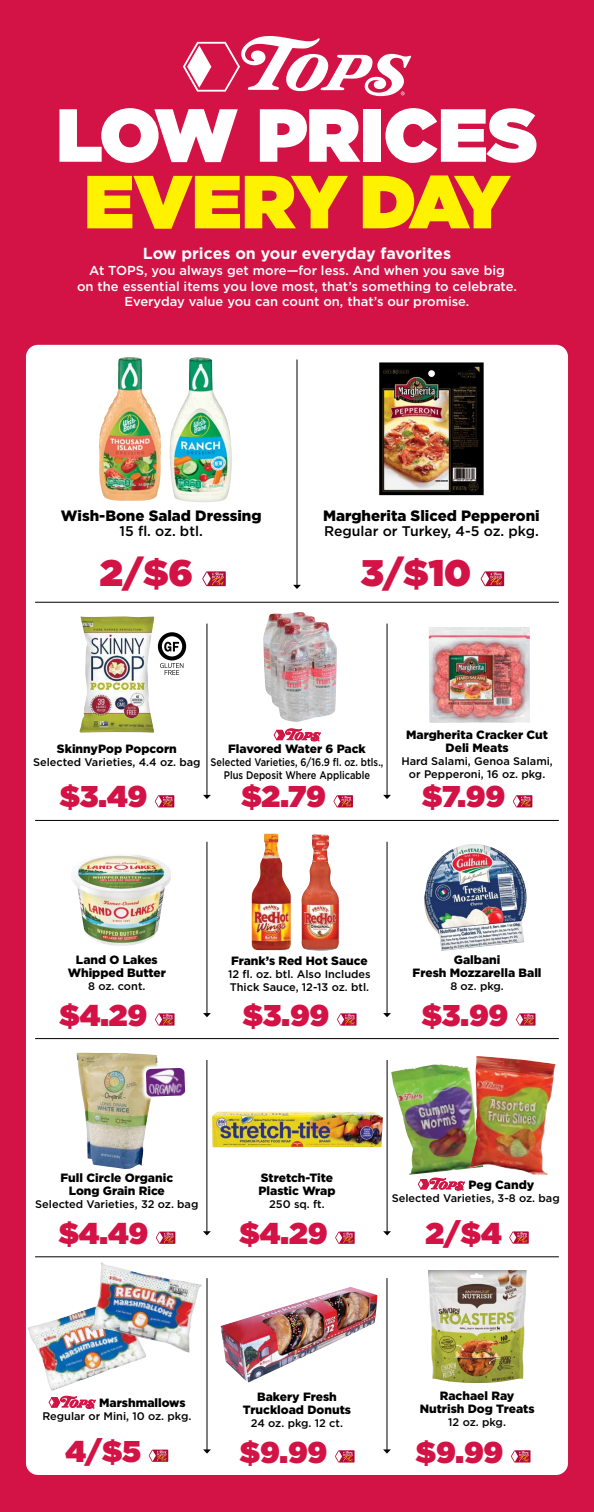
<style>
.page{position:relative;width:594px;height:1512px;background:#d31245}
.page>*{position:absolute;margin:0;border:0;box-sizing:border-box;transform-origin:0 0}
.t1{font:900 75px "Gotham";color:#fff}
.t2{font:900 75px "Gotham";letter-spacing:-.025em;color:#fff200}
.t3{font:900 37px "Gotham";color:#d31245}
.t4{font:900 30px "Gotham";letter-spacing:-.01em;color:#d31245}
.t5{font:700 16px "Gotham";color:#fff}
.t6{font:900 15px "Gotham";color:#000}
.t7{font:500 14px "Gotham";color:#000}
.t8{font:500 13px/15.6px "Gotham";color:#fff;text-align:center}
.t9{font:900 12px/13px "Gotham";color:#000;text-align:center}
.t10{font:500 11px/13px "Gotham";color:#000;text-align:center}
.t11{font:500 11px/13px "Gotham";color:#000;text-align:center;scale:.85 1}
</style>
<div class="page">
<div style="left:26px;top:345px;width:542px;height:1130px;background:#fff;border-radius:12px"></div>
<svg style="left:183px;top:36px;width:228px;height:60px"></svg>
<svg style="left:155px;top:795px;width:19px;height:12px"></svg>
<img style="left:79px;top:616px;width:76px;height:117px">
<svg style="left:155px;top:1013px;width:20px;height:13px"></svg>
<img style="left:72px;top:855px;width:99px;height:91px">
<img style="left:76px;top:1053px;width:81px;height:116px">
<img style="left:27px;top:1257px;width:189px;height:152px">
<svg style="left:513px;top:795px;width:19px;height:12px"></svg>
<img style="left:429px;top:627px;width:101px;height:96px">
<svg style="left:337px;top:1013px;width:20px;height:13px"></svg>
<img style="left:252px;top:834px;width:39px;height:116px">
<img style="left:301px;top:834px;width:38px;height:117px">
<div style="left:416px;top:837px;width:120px;height:116px;background:#000;opacity:.25"></div>
<svg style="left:274px;top:729px;width:46px;height:12px"></svg>
<svg style="left:334px;top:795px;width:19px;height:12px"></svg>
<img style="left:263px;top:612px;width:74px;height:110px">
<svg style="left:335px;top:1232px;width:20px;height:12px"></svg>
<svg style="left:335px;top:1450px;width:20px;height:13px"></svg>
<img style="left:221px;top:1287px;width:156px;height:95px">
<img style="left:99px;top:357px;width:62px;height:144px">
<div style="left:161px;top:350px;width:80px;height:154px;background:#000;opacity:.2"></div>
<img style="left:379px;top:362px;width:105px;height:133px">
<svg style="left:140px;top:1062px;width:46px;height:40px"></svg>
<img style="left:146px;top:1068px;width:39px;height:29px">
<svg style="left:149px;top:1450px;width:19px;height:12px"></svg>
<svg style="left:418px;top:1178px;width:47px;height:13px"></svg>
<img style="left:391px;top:1064px;width:77px;height:111px">
<img style="left:468px;top:1056px;width:88px;height:119px">
<svg style="left:509px;top:1231px;width:20px;height:13px"></svg>
<svg style="left:481px;top:571px;width:23px;height:15px"></svg>
<svg style="left:202px;top:571px;width:24px;height:15px"></svg>
<svg style="left:511px;top:1450px;width:20px;height:13px"></svg>
<div style="left:158px;top:632px;width:28px;height:28px;border:4px solid #000;border-radius:50%"></div>
<svg style="left:164px;top:642px;width:15px;height:10px"></svg>
<svg style="left:160px;top:663px;width:23px;height:12px"></svg>
<svg style="left:516px;top:1013px;width:20px;height:13px"></svg>
<img style="left:212px;top:1112px;width:171px;height:35px">
<img style="left:428px;top:1270px;width:99px;height:113px">
<hr style="left:35px;top:602px;width:524px;height:1px;background:#000">
<hr style="left:35px;top:820px;width:524px;height:1px;background:#000">
<hr style="left:35px;top:1038px;width:524px;height:1px;background:#000">
<hr style="left:35px;top:1256px;width:524px;height:1px;background:#000">
<hr style="left:206px;top:842px;width:1px;height:172px;background:#000">
<svg style="left:203px;top:1013px;width:8px;height:4px"></svg>
<hr style="left:387px;top:842px;width:1px;height:172px;background:#000">
<svg style="left:383px;top:1013px;width:8px;height:4px"></svg>
<hr style="left:206px;top:624px;width:1px;height:171px;background:#000">
<svg style="left:203px;top:795px;width:8px;height:4px"></svg>
<hr style="left:387px;top:624px;width:1px;height:171px;background:#000">
<svg style="left:383px;top:795px;width:8px;height:4px"></svg>
<hr style="left:206px;top:1060px;width:1px;height:172px;background:#000">
<svg style="left:203px;top:1231px;width:8px;height:4px"></svg>
<hr style="left:387px;top:1060px;width:1px;height:172px;background:#000">
<svg style="left:383px;top:1231px;width:8px;height:4px"></svg>
<hr style="left:207px;top:1278px;width:1px;height:172px;background:#000">
<svg style="left:203px;top:1449px;width:8px;height:5px"></svg>
<hr style="left:386px;top:1278px;width:1px;height:172px;background:#000">
<svg style="left:383px;top:1449px;width:8px;height:5px"></svg>
<hr style="left:296px;top:360px;width:2px;height:225px;background:#000">
<svg style="left:293px;top:585px;width:8px;height:4px"></svg>
<svg style="left:156px;top:1232px;width:19px;height:12px"></svg>
<h1 class="t1" style="left:56px;top:81px;width:483px">LOW PRICES</h1>
<h1 class="t2" style="left:84px;top:148px;width:427px">EVERY DAY</h1>
<h3 class="t5" style="left:143px;top:243px;width:310px">Low prices on your everyday favorites</h3>
<p class="t8" style="left:77px;top:263px;width:441px">At TOPS, you always get more—for less. And when you save big<br>on the essential items you love most, that’s something to celebrate.<br>Everyday value you can count on, that’s our promise.</p>
<p class="t6" style="left:61px;top:505px;width:202px">Wish-Bone Salad Dressing</p>
<p class="t7" style="left:120px;top:522px;width:85px">15 fl. oz. btl.</p>
<p class="t6" style="left:323px;top:505px;width:218px">Margherita Sliced Pepperoni</p>
<p class="t7" style="left:324px;top:522px;width:216px">Regular or Turkey, 4-5 oz. pkg.</p>
<h2 class="t3" style="left:100px;top:547px;width:94px">2/$6</h2>
<h2 class="t3" style="left:361px;top:547px;width:112px">3/$10</h2>
<p class="t9" style="left:57px;top:742px;width:121px">SkinnyPop Popcorn</p>
<p class="t10" style="left:33px;top:756px;width:169px">Selected Varieties, 4.4 oz. bag</p>
<h3 class="t4" style="left:59px;top:775px;width:89px">$3.49</h3>
<p class="t9" style="left:228px;top:742px;width:139px">Flavored Water 6 Pack</p>
<p class="t11" style="left:211px;top:755px;width:205px">Selected Varieties, 6/16.9 fl. oz. btls.,<br>Plus Deposit Where Applicable</p>
<h3 class="t4" style="left:241px;top:775px;width:86px">$2.79</h3>
<p class="t9" style="left:406px;top:728px;width:143px">Margherita Cracker Cut<br>Deli Meats</p>
<p class="t10" style="left:401px;top:754px;width:153px">Hard Salami, Genoa Salami, or Pepperoni, 16 oz. pkg.</p>
<h3 class="t4" style="left:422px;top:775px;width:85px">$7.99</h3>
<p class="t9" style="left:68px;top:953px;width:100px">Land O Lakes<br>Whipped Butter</p>
<p class="t10" style="left:88px;top:979px;width:59px">8 oz. cont.</p>
<h3 class="t4" style="left:59px;top:994px;width:90px">$4.29</h3>
<p class="t9" style="left:231px;top:954px;width:138px">Frank’s Red Hot Sauce</p>
<p class="t10" style="left:228px;top:967px;width:144px;text-align:left">12 fl. oz. btl. Also Includes<br>Thick Sauce, 12-13 oz. btl.</p>
<h3 class="t4" style="left:242px;top:994px;width:89px">$3.99</h3>
<p class="t9" style="left:413px;top:953px;width:130px">Galbani<br>Fresh Mozzarella Ball</p>
<p class="t10" style="left:450px;top:979px;width:55px">8 oz. pkg.</p>
<h3 class="t4" style="left:421px;top:994px;width:89px">$3.99</h3>
<p class="t9" style="left:60px;top:1171px;width:114px">Full Circle Organic<br>Long Grain Rice</p>
<p class="t10" style="left:35px;top:1197px;width:165px">Selected Varieties, 32 oz. bag</p>
<h3 class="t4" style="left:58px;top:1212px;width:91px">$4.49</h3>
<p class="t9" style="left:259px;top:1171px;width:78px;text-align:left">Stretch-Tite<br>Plastic Wrap</p>
<p class="t10" style="left:269px;top:1197px;width:57px">250 sq. ft.</p>
<h3 class="t4" style="left:239px;top:1212px;width:90px">$4.29</h3>
<p class="t9" style="left:468px;top:1178px;width:67px">Peg Candy</p>
<p class="t10" style="left:392px;top:1192px;width:169px">Selected Varieties, 3-8 oz. bag</p>
<h3 class="t4" style="left:426px;top:1212px;width:78px">2/$4</h3>
<p class="t9" style="left:99px;top:1396px;width:88px">Marshmallows</p>
<p class="t10" style="left:42px;top:1410px;width:151px">Regular or Mini, 10 oz. pkg.</p>
<h3 class="t4" style="left:65px;top:1430px;width:77px">4/$5</h3>
<p class="t9" style="left:243px;top:1390px;width:110px">Bakery Fresh<br>Truckload Donuts</p>
<p class="t10" style="left:251px;top:1416px;width:94px">24 oz. pkg. 12 ct.</p>
<h3 class="t4" style="left:239px;top:1430px;width:90px">$9.99</h3>
<p class="t9" style="left:420px;top:1389px;width:116px">Rachael Ray<br>Nutrish Dog Treats</p>
<p class="t10" style="left:448px;top:1415px;width:59px">12 oz. pkg.</p>
<h3 class="t4" style="left:415px;top:1430px;width:90px">$9.99</h3>
</div>
